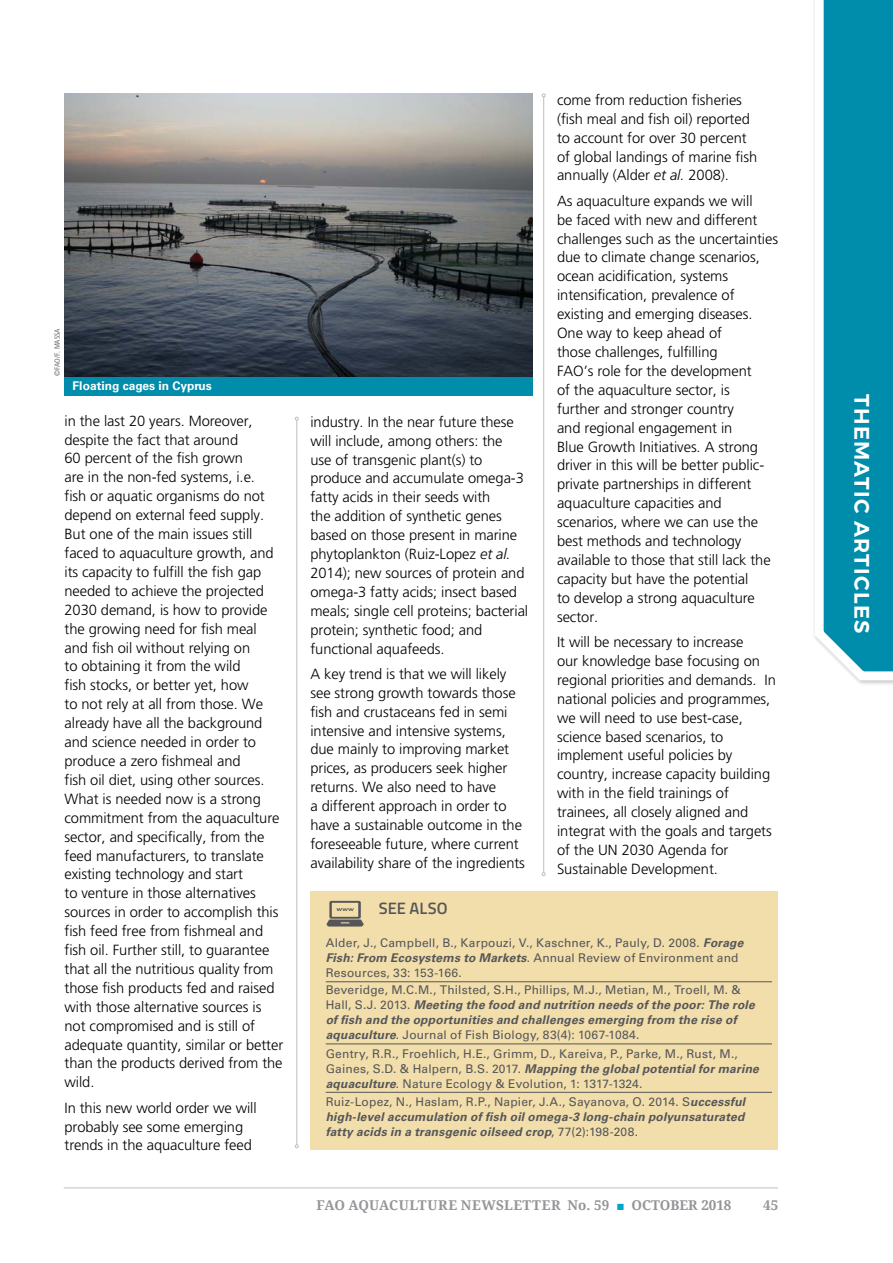
<style>
.page{position:relative;width:893px;height:1263px;background:#fff}
.page>*{position:absolute;margin:0;border:0;box-sizing:border-box;transform-origin:0 0}
.t1{font:600 21px "Montserrat";letter-spacing:.06em;color:#fff}
.t2{font:600 16.5px "Titillium";letter-spacing:.005em;color:#565659}
.t3{font:300 14.7px/18.9px "Frutiger LT Std";letter-spacing:-.005em;color:#000}
.t4{font:700 13.5px "Droid Serif";color:#939598}
.t5{font:italic 700 12px/15px "Univers LT Std";letter-spacing:.02em;color:#565659}
.t6{font:12px/15px "Univers LT Std";letter-spacing:.015em;color:#565659}
.t7{font:700 12px "Univers LT Std";color:#fff}
.t8{font:condensed 7.5px "Frutiger LT Std";color:#6d6e71}
.s1{font-style:italic}
.s2{font-weight:700;font-style:italic}
.s3{font-weight:400;font-style:normal}
.s4{font-family:"Times New Roman";font-weight:400;color:#00a6cb}
</style>
<div class="page">
<hr style="left:64px;top:1187px;width:714px;height:1px;background:#bcbec0">
<svg style="left:814px;top:0;width:79px;height:684px;background:#269eb7"></svg>
<div style="left:310px;top:891px;width:468px;height:258px;background:#f2deab"></div>
<hr style="left:326px;top:981px;width:446px;height:1px;background:#565659">
<hr style="left:326px;top:1044px;width:446px;height:1px;background:#565659">
<hr style="left:326px;top:1092px;width:446px;height:1px;background:#565659">
<svg style="left:327px;top:901px;width:37px;height:25px"></svg>
<hr style="left:543px;top:97px;width:1px;height:776px;background:#bcbec0">
<svg style="left:542px;top:872px;width:4px;height:4px"></svg>
<hr style="left:296px;top:420px;width:1px;height:725px;background:#bcbec0">
<svg style="left:295px;top:1144px;width:4px;height:4px"></svg>
<img style="left:64px;top:94px;width:468px;height:283px">
<div style="left:64px;top:377px;width:468px;height:19px;background:#008dab"></div>
<p class="t8" style="left:53px;top:376px;width:49px;rotate:-90deg">©FAO/F. MASSA</p>
<p class="t7" style="left:73px;top:379px;width:141px">Floating cages in Cyprus</p>
<p class="t3" style="left:65px;top:411px;width:220px">in the last 20 years. Moreover, despite the fact that around<br>60 percent of the fish grown<br>are in the non-fed systems, i.e.<br>fish or aquatic organisms do not depend on external feed supply.<br>But one of the main issues still faced to aquaculture growth, and its capacity to fulfill the fish gap needed to achieve the projected<br>2030 demand, is how to provide the growing need for fish meal and fish oil without relying on<br>to obtaining it from the wild<br>fish stocks, or better yet, how<br>to not rely at all from those. We already have all the background and science needed in order to produce a zero fishmeal and<br>fish oil diet, using other sources.<br>What is needed now is a strong commitment from the aquaculture sector, and specifically, from the feed manufacturers, to translate existing technology and start<br>to venture in those alternatives sources in order to accomplish this fish feed free from fishmeal and fish oil. Further still, to guarantee that all the nutritious quality from those fish products fed and raised with those alternative sources is not compromised and is still of adequate quantity, similar or better than the products derived from the wild.</p>
<p class="t3" style="left:65px;top:1098px;width:194px">In this new world order we will probably see some emerging trends in the aquaculture feed</p>
<p class="t3" style="left:310px;top:412px;width:219px">industry. In the near future these will include, among others: the<br>use of transgenic plant(s) to produce and accumulate omega-3 fatty acids in their seeds with<br>the addition of synthetic genes based on those present in marine phytoplankton (Ruiz-Lopez <span class="s1">et al.<br></span>2014); new sources of protein and omega-3 fatty acids; insect based meals; single cell proteins; bacterial protein; synthetic food; and functional aquafeeds.</p>
<p class="t3" style="left:310px;top:664px;width:216px">A key trend is that we will likely see strong growth towards those fish and crustaceans fed in semi intensive and intensive systems, due mainly to improving market prices, as producers seek higher returns. We also need to have<br>a different approach in order to have a sustainable outcome in the foreseeable future, where current availability share of the ingredients</p>
<p class="t3" style="left:557px;top:91px;width:202px">come from reduction fisheries (fish meal and fish oil) reported to account for over 30 percent of global landings of marine fish annually (Alder <span class="s1">et al.</span> 2008).</p>
<p class="t3" style="left:557px;top:191px;width:223px">As aquaculture expands we will<br>be faced with new and different challenges such as the uncertainties due to climate change scenarios, ocean acidification, systems intensification, prevalence of existing and emerging diseases.<br>One way to keep ahead of<br>those challenges, fulfilling<br>FAO’s role for the development<br>of the aquaculture sector, is<br>further and stronger country<br>and regional engagement in<br>Blue Growth Initiatives. A strong driver in this will be better public&shy;private partnerships in different aquaculture capacities and scenarios, where we can use the best methods and technology available to those that still lack the capacity but have the potential<br>to develop a strong aquaculture sector.</p>
<p class="t3" style="left:557px;top:633px;width:220px">It will be necessary to increase<br>our knowledge base focusing on regional priorities and demands. In national policies and programmes, we will need to use best-case, science based scenarios, to implement useful policies by country, increase capacity building with in the field trainings of trainees, all closely aligned and integrat with the goals and targets of the UN 2030 Agenda for<br>Sustainable Development.</p>
<p class="t2" style="left:379px;top:896px;width:70px">SEE ALSO</p>
<p class="t6" style="left:326px;top:936px;width:419px">Alder, J., Campbell, B., Karpouzi, V., Kaschner, K., Pauly, D. 2008. <span class="s2">Forage<br>Fish: From Ecosystems to Markets</span>. Annual Review of Environment and<br>Resources, 33: 153-166.</p>
<p class="t5" style="left:326px;top:983px;width:431px"><span class="s3">Beveridge, M.C.M., Thilsted, S.H., Phillips, M.J., Metian, M., Troell, M. &amp; Hall, S.J. 2013.</span> Meeting the food and nutrition needs of the poor: The role of fish and the opportunities and challenges emerging from the rise of aquaculture<span class="s3">. Journal of Fish Biology, 83(4): 1067-1084.</span></p>
<p class="t6" style="left:326px;top:1046px;width:435px">Gentry, R.R., Froehlich, H.E., Grimm, D., Kareiva, P., Parke, M., Rust, M.,<br>Gaines, S.D. &amp; Halpern, B.S. 2017. <span class="s2">Mapping the global potential for marine aquaculture</span>. Nature Ecology &amp; Evolution, 1: 1317-1324.</p>
<p class="t5" style="left:326px;top:1095px;width:421px;text-align:justify"><span class="s3">Ruiz-Lopez, N., Haslam, R.P., Napier, J.A., Sayanova, O. 2014. S</span>uccessful high-level accumulation of fish oil omega-3 long-chain polyunsaturated fatty acids in a transgenic oilseed crop<span class="s3">, 77(2):198-208.</span></p>
<p class="t4" style="left:317px;top:1197px;width:416px">FAO AQUACULTURE NEWSLETTER No. 59 <span class="s4">■</span> OCTOBER 2018</p>
<p class="t4" style="left:763px;top:1197px;width:17px">45</p>
<h1 class="t1" style="left:875px;top:394px;width:241px;rotate:90deg">THEMATIC ARTICLES</h1>
</div>
